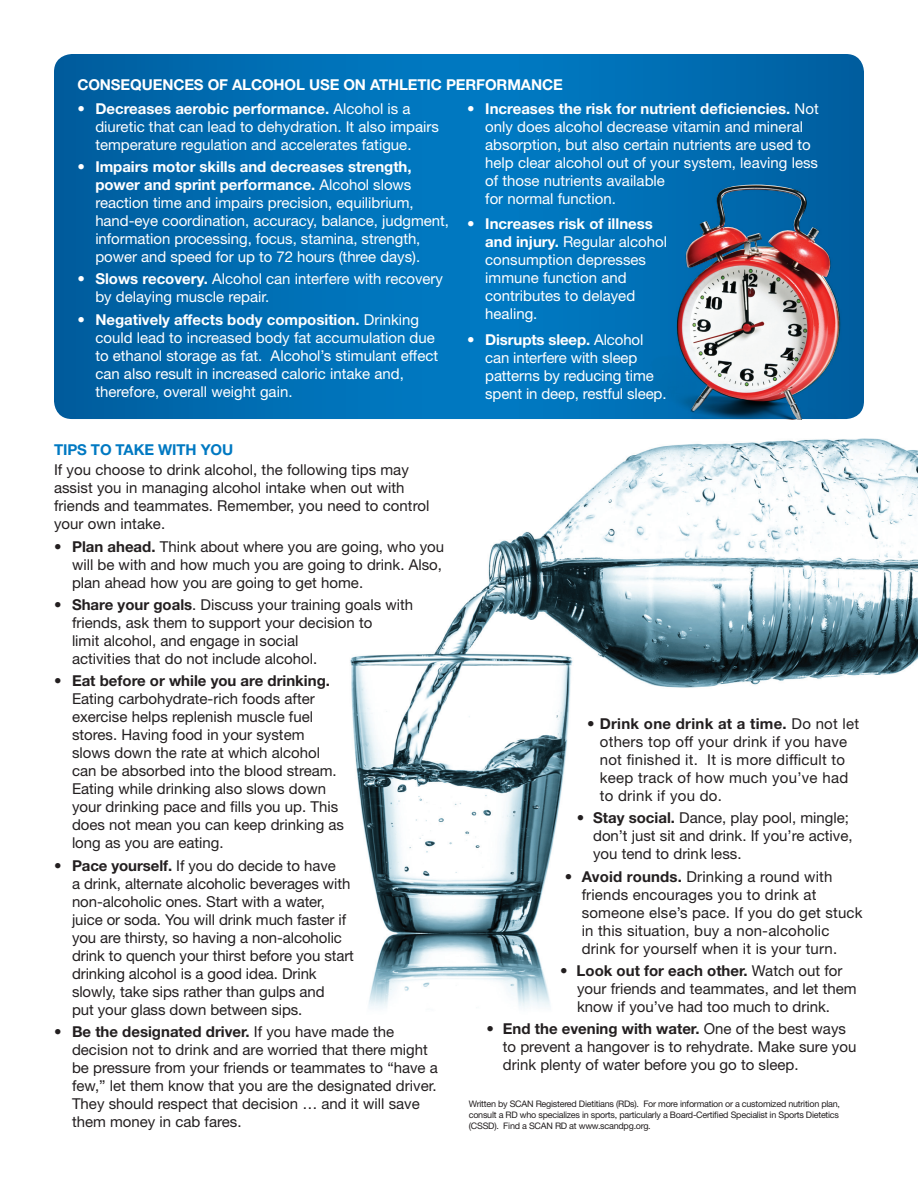
<style>
.page{position:relative;width:918px;height:1188px;background:#fff}
.page>*{position:absolute;margin:0;border:0;box-sizing:border-box;transform-origin:0 0}
.t1{font:15px/18px "Helvetica Neue LT Std";color:#231f20}
.t2{font:15px/18px "Helvetica Neue LT Std";color:#fff}
.t3{font:15px/18px "Helvetica Neue LT Std";letter-spacing:.02em;color:#231f20}
.t4{font:700 15px "Helvetica Neue LT Std";letter-spacing:-.005em;color:#fff}
.t5{font:700 15px "Helvetica Neue LT Std";letter-spacing:-.005em;color:#0079c2}
.t6{font:9px/10.8px "Helvetica Neue LT Std";letter-spacing:-.025em;color:#231f20;text-align:justify}
.s1{font-weight:700}
</style>
<div class="page">
<img style="left:350px;top:419px;width:568px;height:589px">
<svg style="left:54px;top:54px;width:810px;height:365px;background:#006eb3"></svg>
<img style="left:628px;top:174px;width:229px;height:245px">
<img style="left:672px;top:185px;width:171px;height:234px">
<p class="t4" style="left:77px;top:75px;width:487px">Consequences of Alcohol Use on Athletic Performance</p>
<p class="t2" style="left:95px;top:99px;width:345px;text-indent:-18px">• <span class="s1">Decreases aerobic performance.</span> Alcohol is a diuretic that can lead to dehydration. It also impairs temperature regulation and accelerates fatigue.</p>
<p class="t2" style="left:95px;top:157px;width:355px;text-indent:-18px">• <span class="s1">Impairs motor skills and decreases strength, power and sprint performance.</span> Alcohol slows reaction time and impairs precision, equilibrium, hand-eye coordination, accuracy, balance, judgment, information processing, focus, stamina, strength, power and speed for up to 72 hours (three days).</p>
<p class="t2" style="left:95px;top:270px;width:349px;text-indent:-18px">• <span class="s1">Slows recovery.</span> Alcohol can interfere with recovery by delaying muscle repair.</p>
<p class="t2" style="left:95px;top:310px;width:344px;text-indent:-18px">• <span class="s1">Negatively affects body composition.</span> Drinking could lead to increased body fat accumulation due to ethanol storage as fat. Alcohol’s stimulant effect can also result in increased caloric intake and, therefore, overall weight gain.</p>
<p class="t5" style="left:54px;top:440px;width:181px">Tips to Take With You</p>
<p class="t1" style="left:54px;top:461px;width:377px">If you choose to drink alcohol, the following tips may assist you in managing alcohol intake when out with friends and teammates. Remember, you need to control your own intake.</p>
<p class="t1" style="left:72px;top:537px;width:374px;text-indent:-18px">• <span class="s1">Plan ahead.</span> Think about where you are going, who you will be with and how much you are going to drink. Also, plan ahead how you are going to get home.</p>
<p class="t1" style="left:72px;top:595px;width:343px;text-indent:-18px">• <span class="s1">Share your goals</span>. Discuss your training goals with friends, ask them to support your decision to<br>limit alcohol, and engage in social<br>activities that do not include alcohol.</p>
<p class="t1" style="left:72px;top:672px;width:274px;text-indent:-18px">• <span class="s1">Eat before or while you are drinking.<br></span>Eating carbohydrate-rich foods after exercise helps replenish muscle fuel stores. Having food in your system slows down the rate at which alcohol can be absorbed into the blood stream.<br>Eating while drinking also slows down your drinking pace and fills you up. This does not mean you can keep drinking as long as you are eating.</p>
<p class="t1" style="left:72px;top:856px;width:284px;text-indent:-18px">• <span class="s1">Pace yourself.</span> If you do decide to have<br>a drink, alternate alcoholic beverages with non-alcoholic ones. Start with a water, juice or soda. You will drink much faster if you are thirsty, so having a non-alcoholic drink to quench your thirst before you start drinking alcohol is a good idea. Drink slowly, take sips rather than gulps and<br>put your glass down between sips.</p>
<p class="t1" style="left:72px;top:1022px;width:367px;text-indent:-18px">• <span class="s1">Be the designated driver.</span> If you have made the decision not to drink and are worried that there might be pressure from your friends or teammates to “have a few,” let them know that you are the designated driver.<br>They should respect that decision … and it will save them money in cab fares.</p>
<p class="t2" style="left:485px;top:99px;width:335px;text-indent:-18px">• <span class="s1">Increases the risk for nutrient deficiencies.</span> Not only does alcohol decrease vitamin and mineral absorption, but also certain nutrients are used to help clear alcohol out of your system, leaving less of those nutrients available<br>for normal function.</p>
<p class="t2" style="left:485px;top:215px;width:183px;text-indent:-18px">• <span class="s1">Increases risk of illness and injury.</span> Regular alcohol consumption depresses immune function and contributes to delayed healing.</p>
<p class="t2" style="left:485px;top:330px;width:183px;text-indent:-18px">• <span class="s1">Disrupts sleep.</span> Alcohol can interfere with sleep patterns by reducing time spent in deep, restful sleep.</p>
<p class="t3" style="left:600px;top:714px;width:261px;text-indent:-13px">• <span class="s1">Drink one drink at a time.</span> Do not let others top off your drink if you have not finished it. It is more difficult to keep track of how much you’ve had to drink if you do.</p>
<p class="t1" style="left:593px;top:809px;width:261px;text-indent:-16px">• <span class="s1">Stay social.</span> Dance, play pool, mingle; don’t just sit and drink. If you’re active, you tend to drink less.</p>
<p class="t1" style="left:582px;top:867px;width:282px;text-indent:-17px">• <span class="s1">Avoid rounds.</span> Drinking a round with friends encourages you to drink at someone else’s pace. If you do get stuck in this situation, buy a non-alcoholic drink for yourself when it is your turn.</p>
<p class="t1" style="left:577px;top:961px;width:281px;text-indent:-17px">• <span class="s1">Look out for each other.</span> Watch out for your friends and teammates, and let them know if you’ve had too much to drink.</p>
<p class="t1" style="left:503px;top:1020px;width:355px;text-indent:-16px">• <span class="s1">End the evening with water.</span> One of the best ways to prevent a hangover is to rehydrate. Make sure you drink plenty of water before you go to sleep.</p>
<p class="t6" style="left:469px;top:1098px;width:373px">Written by SCAN Registered Dietitians (RDs). For more information or a customized nutrition plan, consult a RD who specializes in sports, particularly a Board-Certified Specialist in Sports Dietetics (CSSD). Find a SCAN RD at www.scandpg.org.</p>
</div>
